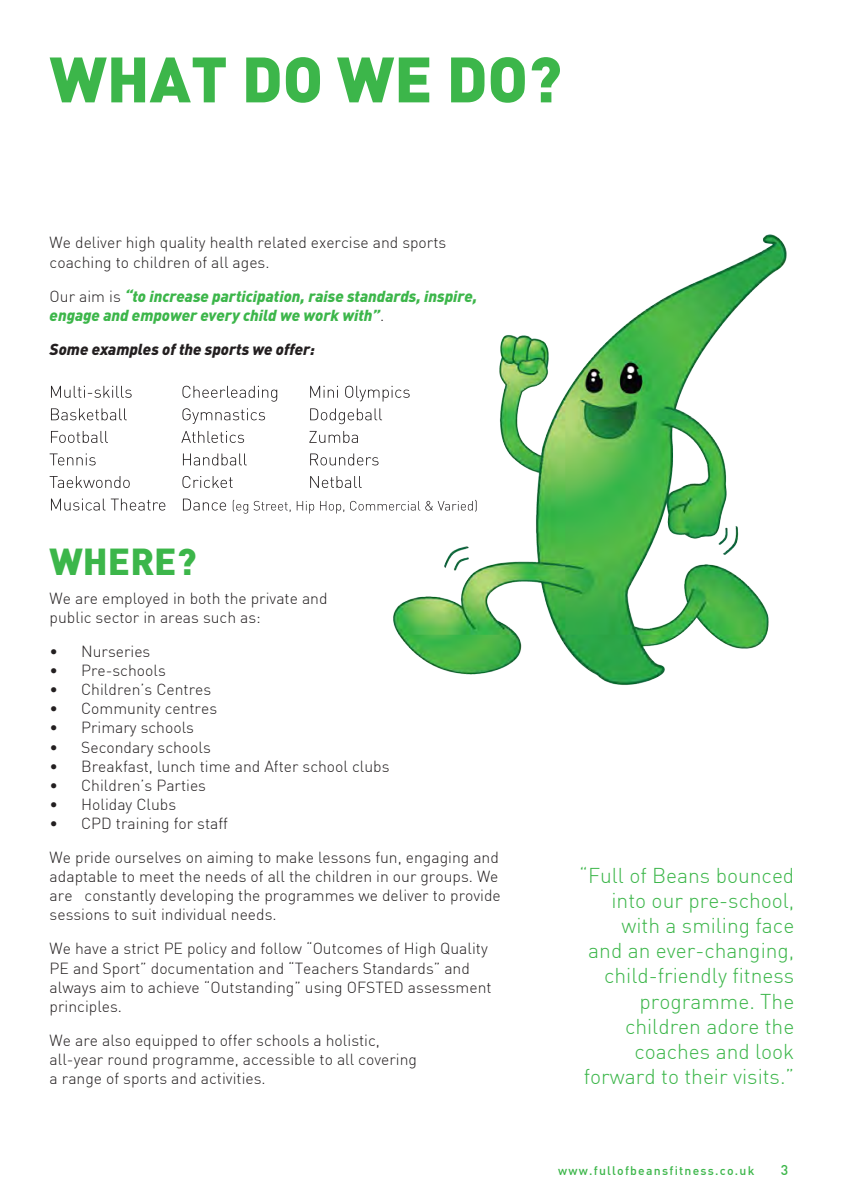
<style>
.page{position:relative;width:844px;height:1191px;background:#fff}
.page>*{position:absolute;margin:0;border:0;box-sizing:border-box;transform-origin:0 0}
.t1{font:900 63px "DIN";color:#3cb64a}
.t2{font:900 36.75px "DIN";color:#3cb64a}
.t3{font:300 21px/25.2px "DIN";color:#3cb64a;text-align:right}
.t4{font:300 15.75px/19.1px "DIN";color:#231f20}
.t5{font:italic 900 15.75px/19.1px "DIN";color:#3cb64a}
.t6{font:italic 900 15.75px "DIN";color:#231f20}
.t7{font:500 14px "DIN";color:#3cb64a}
.t8{font:500 12.25px "DIN";letter-spacing:.1em;color:#3cb64a}
.s1{font-weight:300;font-style:normal;color:#231f20}
</style>
<div class="page">
<img style="left:350px;top:234px;width:437px;height:451px">
<svg style="left:51px;top:498px;width:425px;height:15px"></svg>
<svg style="left:50px;top:476px;width:311px;height:12px"></svg>
<svg style="left:50px;top:453px;width:328px;height:12px"></svg>
<svg style="left:51px;top:431px;width:307px;height:12px"></svg>
<svg style="left:51px;top:408px;width:331px;height:16px"></svg>
<svg style="left:51px;top:386px;width:358px;height:16px"></svg>
<p class="t1" style="left:50px;top:37px;width:513px">WHAT DO WE DO?</p>
<p class="t4" style="left:50px;top:233px;width:398px">We deliver high quality health related exercise and sports coaching to children of all ages.</p>
<p class="t5" style="left:50px;top:285px;width:429px"><span class="s1">Our aim is</span> “to increase participation, raise standards, inspire, engage and empower every child we work with”<span class="s1">.</span></p>
<p class="t6" style="left:50px;top:339px;width:267px">Some examples of the sports we offer:</p>
<p class="t2" style="left:50px;top:537px;width:148px">WHERE?</p>
<p class="t4" style="left:50px;top:588px;width:279px">We are employed in both the private and public sector in areas such as:</p>
<p class="t4" style="left:50px;top:641px;width:102px">• Nurseries</p>
<p class="t4" style="left:50px;top:660px;width:118px">• Pre-schools</p>
<p class="t4" style="left:50px;top:680px;width:163px">• Children’s Centres</p>
<p class="t4" style="left:50px;top:699px;width:169px">• Community centres</p>
<p class="t4" style="left:50px;top:718px;width:146px">• Primary schools</p>
<p class="t4" style="left:50px;top:737px;width:163px">• Secondary schools</p>
<p class="t4" style="left:50px;top:756px;width:341px">• Breakfast, lunch time and After school clubs</p>
<p class="t4" style="left:50px;top:775px;width:158px">• Children’s Parties</p>
<p class="t4" style="left:50px;top:794px;width:128px">• Holiday Clubs</p>
<p class="t4" style="left:50px;top:813px;width:180px">• CPD training for staff</p>
<p class="t4" style="left:50px;top:847px;width:452px">We pride ourselves on aiming to make lessons fun, engaging and adaptable to meet the needs of all the children in our groups. We are constantly developing the programmes we deliver to provide sessions to suit individual needs.</p>
<p class="t4" style="left:50px;top:939px;width:443px">We have a strict PE policy and follow “Outcomes of High Quality PE and Sport” documentation and “Teachers Standards” and always aim to achieve “Outstanding” using OFSTED assessment principles.</p>
<p class="t4" style="left:50px;top:1030px;width:369px">We are also equipped to offer schools a holistic, all-year round programme, accessible to all covering a range of sports and activities.</p>
<p class="t3" style="left:579px;top:862px;width:216px">“Full of Beans bounced into our pre-school, with a smiling face<br>and an ever-changing, child-friendly fitness programme. The children adore the coaches and look forward to their visits.”</p>
<p class="t8" style="left:558px;top:1163px;width:198px">www.fullofbeansfitness.co.uk</p>
<p class="t7" style="left:780px;top:1161px;width:9px">3</p>
</div>
